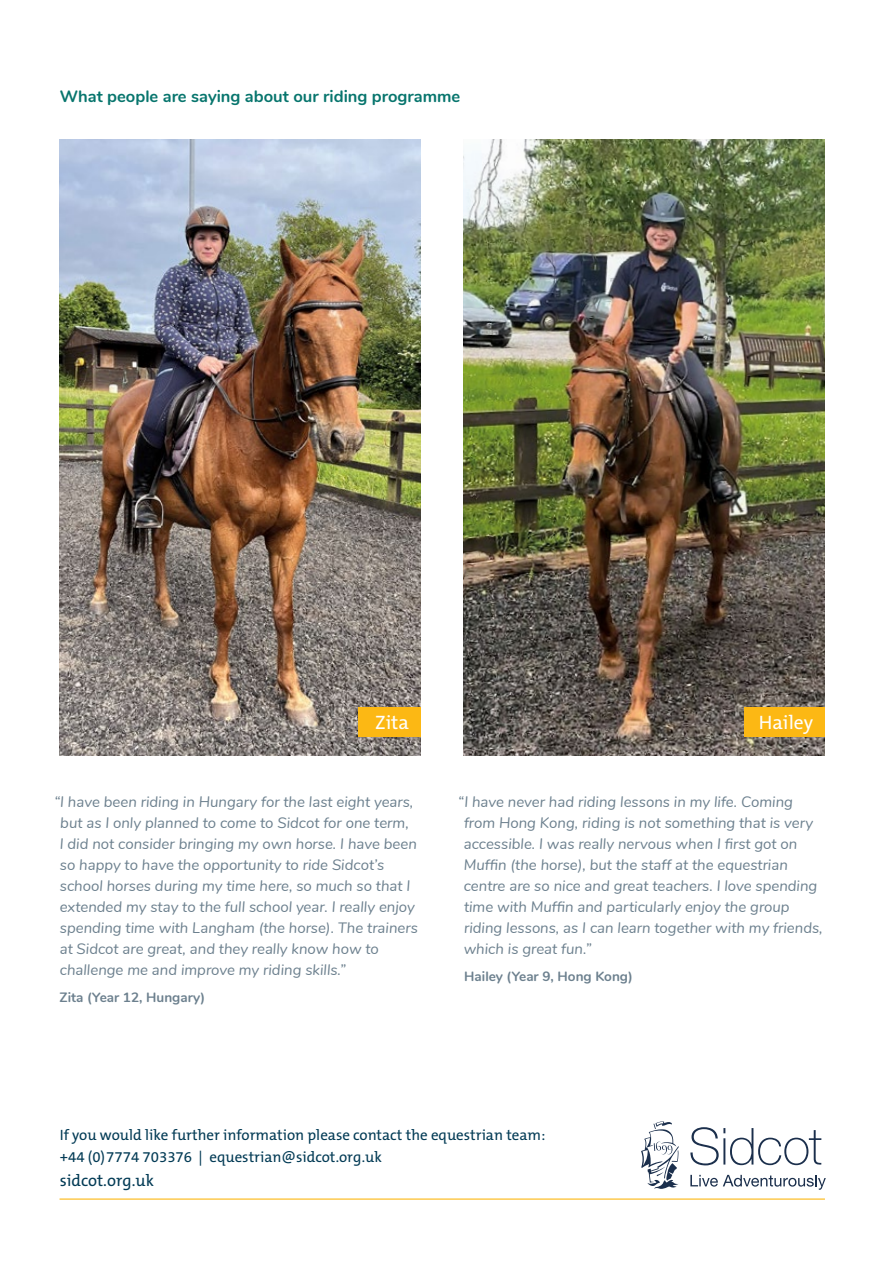
<style>
.page{position:relative;width:893px;height:1263px;background:#fff}
.page>*{position:absolute;margin:0;border:0;box-sizing:border-box;transform-origin:0 0}
.t1{font:19.5px "The Mix B W5 Plain";color:#fff}
.t2{font:700 16.5px "Nunito";color:#07756d}
.t3{font:16.5px "The Mix B W5 Plain";color:#033b55}
.t4{font:italic 15px/21px "Nunito";color:#6c808e}
.t5{font:15px/22.2px "The Mix B W5 Plain";color:#033b55}
.t6{font:700 13.5px "Nunito";color:#6c808e}
</style>
<div class="page">
<svg style="left:690px;top:1127px;width:131px;height:38px"></svg>
<svg style="left:690px;top:1175px;width:136px;height:15px"></svg>
<svg style="left:641px;top:1121px;width:38px;height:68px"></svg>
<hr style="left:60px;top:1198px;width:765px;height:1px;background:#fcb814">
<img style="left:463px;top:140px;width:362px;height:616px">
<img style="left:60px;top:140px;width:361px;height:616px">
<div style="left:744px;top:707px;width:81px;height:30px;background:#fcb814"></div>
<div style="left:358px;top:707px;width:63px;height:30px;background:#fcb814"></div>
<p class="t2" style="left:60px;top:84px;width:402px">What people are saying about our riding programme</p>
<h1 class="t1" style="left:375px;top:709px;width:35px">Zita</h1>
<h1 class="t1" style="left:759px;top:709px;width:56px">Hailey</h1>
<p class="t4" style="left:60px;top:791px;width:360px;text-indent:-5px">“I have been riding in Hungary for the last eight years, but as I only planned to come to Sidcot for one term,<br>I did not consider bringing my own horse. I have been so happy to have the opportunity to ride Sidcot’s school horses during my time here, so much so that I extended my stay to the full school year. I really enjoy spending time with Langham (the horse). The trainers at Sidcot are great, and they really know how to challenge me and improve my riding skills.”</p>
<p class="t6" style="left:60px;top:987px;width:147px">Zita (Year 12, Hungary)</p>
<p class="t4" style="left:464px;top:791px;width:361px;text-indent:-5px">“I have never had riding lessons in my life. Coming from Hong Kong, riding is not something that is very accessible. I was really nervous when I first got on Muffin (the horse), but the staff at the equestrian centre are so nice and great teachers. I love spending time with Muffin and particularly enjoy the group riding lessons, as I can learn together with my friends, which is great fun.”</p>
<p class="t6" style="left:464px;top:966px;width:170px">Hailey (Year 9, Hong Kong)</p>
<p class="t5" style="left:60px;top:1123px;width:487px">If you would like further information please contact the equestrian team: +44 (0)7774 703376 | equestrian@sidcot.org.uk</p>
<p class="t3" style="left:60px;top:1170px;width:96px">sidcot.org.uk</p>
</div>
